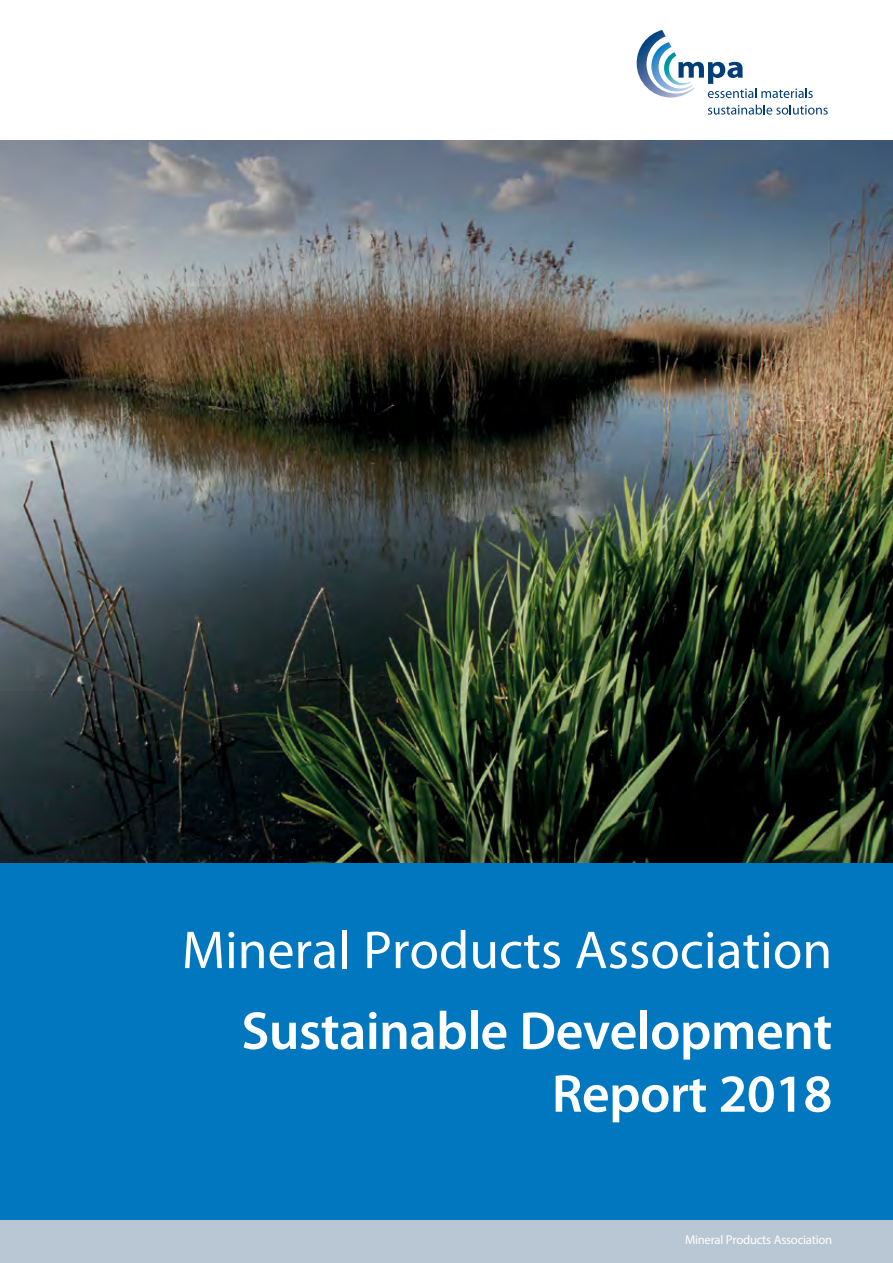
<style>
.page{position:relative;width:893px;height:1263px;background:#fff}
.page>*{position:absolute;margin:0;border:0;box-sizing:border-box;transform-origin:0 0}
.t1{font:600 53.85px/62.8px "Myriad Pro";letter-spacing:-.01em;color:#fff;text-align:right}
.t2{font:53.85px "Myriad Pro";color:#fff}
.t3{font:12.75px "Myriad Pro";letter-spacing:-.02em;color:#fff}
</style>
<div class="page">
<img style="left:0;top:140px;width:893px;height:723px">
<div style="left:0;top:863px;width:893px;height:357px;background:#0077be"></div>
<svg style="left:636px;top:30px;width:177px;height:68px"></svg>
<svg style="left:708px;top:105px;width:120px;height:10px"></svg>
<div style="left:0;top:1220px;width:893px;height:43px;background:#b9c7d4"></div>
<p class="t2" style="left:182px;top:917px;width:652px">Mineral Products Association</p>
<p class="t1" style="left:241px;top:998px;width:592px">Sustainable Development<br>Report 2018</p>
<p class="t3" style="left:685px;top:1231px;width:149px">Mineral Products Association</p>
</div>
